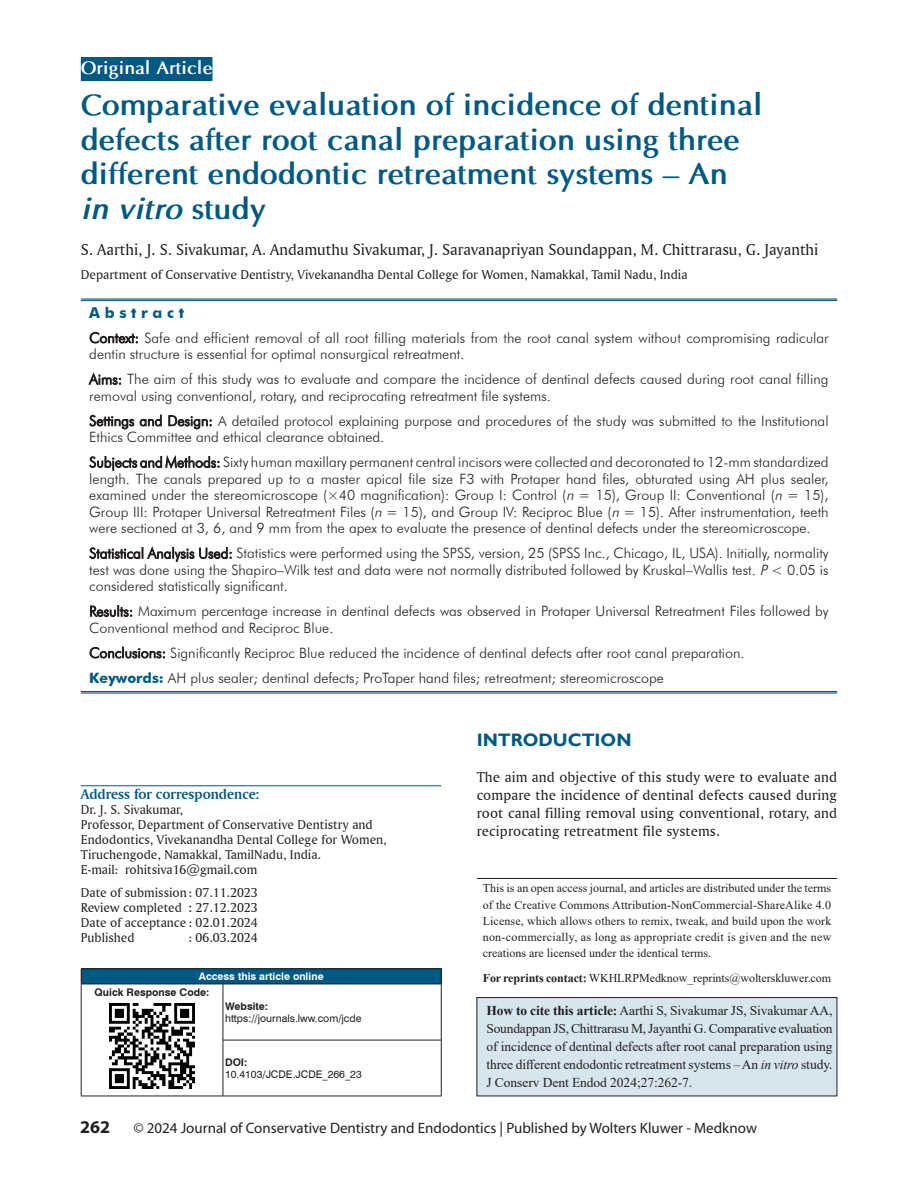
<style>
.page{position:relative;width:918px;height:1188px;background:#fff}
.page>*{position:absolute;margin:0;border:0;box-sizing:border-box;transform-origin:0 0}
.AT{font:700 30px/34.5px "Optima";color:#005983}
.AH{font:700 18px "Optima";color:#fff}
.t1{font:700 18px "Gill Sans";color:#005983}
.L_FOLIO{font:700 18px "Myriad Pro";color:#231f20}
.AU{font:16.5px "Amerigo BT Roman A";color:#231f20}
.TX{font:15px/18px "Amerigo BT Roman A";letter-spacing:.01em;color:#231f20;text-align:justify}
.t2{font:15px "Myriad";color:#231f20}
.ADD{font:15px "Amerigo BT Bold A";color:#005983}
.ABSH{font:700 15px "Futura BT";letter-spacing:.31em;color:#005983}
.ABS{font:300 14.25px/16.5px "Futura BT";color:#231f20}
.KWD{font:300 14.25px "Futura BT";color:#231f20}
.HTC{font:13.5px/18px "Times New Roman";letter-spacing:-.005em;color:#231f20;text-align:justify}
.ADD-2{font:13.5px/15px "Amerigo BT Roman A";color:#231f20}
.HIS{font:13.5px/15px "Amerigo BT Roman A";color:#231f20;text-align:justify}
.AFF{font:13.5px "Amerigo BT Roman A";color:#231f20}
.C{font:12px/16.2px "Times New Roman";color:#231f20;text-align:justify}
.WEB{font:10.5px/12.6px "Swiss 721 BT";color:#231f20}
.AAO{font:700 10.5px "Swiss 721 BT";color:#fff}
.QRC{font:700 10.5px "Swiss 721 BT";color:#231f20}
.s1{font-style:italic}
.s2{font-weight:700;color:#005983}
.s3{font-family:"Amerigo BT Bold A"}
.s4{font-weight:700}
</style>
<div class="page">
<hr style="left:81px;top:299px;width:756px;height:1px;background:#005983">
<hr style="left:81px;top:300px;width:756px;height:1px;background:#005983">
<hr style="left:81px;top:691px;width:756px;height:1px;background:#005983">
<hr style="left:81px;top:692px;width:756px;height:2px;background:#005983">
<svg style="left:90px;top:332px;width:48px;height:12px"></svg>
<svg style="left:89px;top:373px;width:32px;height:12px"></svg>
<svg style="left:89px;top:415px;width:45px;height:14px"></svg>
<svg style="left:140px;top:415px;width:22px;height:12px"></svg>
<svg style="left:168px;top:415px;width:44px;height:14px"></svg>
<svg style="left:89px;top:455px;width:131px;height:16px"></svg>
<svg style="left:89px;top:547px;width:143px;height:15px"></svg>
<svg style="left:90px;top:605px;width:42px;height:12px"></svg>
<svg style="left:90px;top:647px;width:75px;height:12px"></svg>
<hr style="left:81px;top:785px;width:360px;height:1px;background:#005983">
<div style="left:81px;top:969px;width:360px;height:15px;background:#005983"></div>
<hr style="left:441px;top:984px;width:1px;height:56px;background:#231f20">
<hr style="left:441px;top:1040px;width:1px;height:56px;background:#231f20">
<hr style="left:223px;top:984px;width:1px;height:56px;background:#231f20">
<hr style="left:223px;top:1040px;width:218px;height:1px;background:#231f20">
<hr style="left:223px;top:1040px;width:1px;height:56px;background:#231f20">
<hr style="left:81px;top:1096px;width:142px;height:1px;background:#231f20">
<hr style="left:223px;top:1096px;width:218px;height:1px;background:#231f20">
<hr style="left:81px;top:969px;width:142px;height:1px;background:#231f20">
<svg style="left:81px;top:969px;width:1px;height:15px"></svg>
<hr style="left:223px;top:969px;width:218px;height:1px;background:#231f20">
<svg style="left:441px;top:969px;width:1px;height:15px"></svg>
<hr style="left:81px;top:984px;width:142px;height:1px;background:#231f20">
<hr style="left:223px;top:984px;width:218px;height:1px;background:#231f20">
<hr style="left:81px;top:984px;width:1px;height:56px;background:#231f20">
<hr style="left:81px;top:1040px;width:1px;height:56px;background:#231f20">
<img style="left:110px;top:1003px;width:85px;height:85px">
<div style="left:81px;top:57px;width:131px;height:24px;background:#005983"></div>
<div style="left:477px;top:998px;width:360px;height:98px;background:#d7e5ef"></div>
<div style="left:477px;top:997px;width:360px;height:99px;border:1px solid #231f20"></div>
<hr style="left:477px;top:878px;width:360px;height:1px;background:#231f20">
<p class="AH" style="left:81px;top:57px;width:133px">Original Article</p>
<p class="AT" style="left:81px;top:87px;width:683px">Comparative evaluation of incidence of dentinal defects after root canal preparation using three different endodontic retreatment systems – An <span class="s1">in vitro</span> study</p>
<p class="AU" style="left:81px;top:240px;width:739px">S. Aarthi, J. S. Sivakumar, A. Andamuthu Sivakumar, J. Saravanapriyan Soundappan, M. Chittrarasu, G. Jayanthi</p>
<p class="AFF" style="left:81px;top:266px;width:608px">Department of Conservative Dentistry, Vivekanandha Dental College for Women, Namakkal, Tamil Nadu, India</p>
<p class="ABSH" style="left:89px;top:303px;width:96px">Abstract</p>
<p class="ABS" style="left:89px;top:329px;width:741px">Context: Safe and efficient removal of all root filling materials from the root canal system without compromising radicular dentin structure is essential for optimal nonsurgical retreatment.</p>
<p class="ABS" style="left:89px;top:371px;width:741px">Aims: The aim of this study was to evaluate and compare the incidence of dentinal defects caused during root canal filling removal using conventional, rotary, and reciprocating retreatment file systems.</p>
<p class="ABS" style="left:89px;top:412px;width:741px">Settings and Design: A detailed protocol explaining purpose and procedures of the study was submitted to the Institutional<br>Ethics Committee and ethical clearance obtained.</p>
<p class="ABS" style="left:89px;top:454px;width:741px;text-align:justify">Subjects and Methods: Sixty human maxillary permanent central incisors were collected and decoronated to 12‑mm standardized length. The canals prepared up to a master apical file size F3 with Protaper hand files, obturated using AH plus sealer, examined under the stereomicroscope (×40 magnification): Group I: Control (<span class="s1">n</span>= 15), Group II: Conventional (<span class="s1">n</span>= 15), Group III: Protaper Universal Retreatment Files (<span class="s1">n</span>= 15), and Group IV: Reciproc Blue (<span class="s1">n</span>= 15). After instrumentation, teeth were sectioned at 3, 6, and 9 mm from the apex to evaluate the presence of dentinal defects under the stereomicroscope.</p>
<p class="ABS" style="left:89px;top:545px;width:741px;text-align:justify">Statistical Analysis Used: Statistics were performed using the SPSS, version, 25 (SPSS Inc., Chicago, IL, USA). Initially, normality test was done using the Shapiro–Wilk test and data were not normally distributed followed by Kruskal–Wallis test. <span class="s1">P</span>&lt; 0.05 is considered statistically significant.</p>
<p class="ABS" style="left:89px;top:603px;width:741px">Results: Maximum percentage increase in dentinal defects was observed in Protaper Universal Retreatment Files followed by<br>Conventional method and Reciproc Blue.</p>
<p class="ABS" style="left:89px;top:644px;width:657px">Conclusions: Significantly Reciproc Blue reduced the incidence of dentinal defects after root canal preparation.</p>
<p class="KWD" style="left:89px;top:669px;width:576px"><span class="s2">Keywords:</span> AH plus sealer; dentinal defects; ProTaper hand files; retreatment; stereomicroscope</p>
<p class="ADD" style="left:81px;top:785px;width:180px">Address for correspondence:</p>
<p class="ADD-2" style="left:81px;top:802px;width:307px">Dr. J. S. Sivakumar,<br>Professor, Department of Conservative Dentistry and Endodontics, Vivekanandha Dental College for Women, Tiruchengode, Namakkal, TamilNadu, India.<br>E‑mail: rohitsiva16@gmail.com</p>
<p class="HIS" style="left:81px;top:885px;width:178px">Date of submission : 07.11.2023<br>Review completed <span class="s3">:</span> 27.12.2023<br>Date of acceptance : 02.01.2024<br>Published</p>
<p class="HIS" style="left:189px;top:930px;width:70px">: 06.03.2024</p>
<p class="AAO" style="left:199px;top:969px;width:126px">Access this article online</p>
<p class="QRC" style="left:95px;top:985px;width:116px">Quick Response Code:</p>
<p class="WEB" style="left:225px;top:999px;width:138px"><span class="s4">Website: </span>https://journals.lww.com/jcde</p>
<p class="WEB" style="left:225px;top:1055px;width:138px"><span class="s4">DOI:<br></span>10.4103/JCDE.JCDE_266_23</p>
<h1 class="t1" style="left:477px;top:729px;width:156px">INTRODUCTION</h1>
<p class="TX" style="left:477px;top:768px;width:362px">The aim and objective of this study were to evaluate and compare the incidence of dentinal defects caused during root canal filling removal using conventional, rotary, and reciprocating retreatment file systems.</p>
<p class="C" style="left:483px;top:880px;width:350px">This is an open access journal, and articles are distributed under the terms of the Creative Commons Attribution‑NonCommercial‑ShareAlike 4.0<br>License, which allows others to remix, tweak, and build upon the work non‑commercially, as long as appropriate credit is given and the new creations are licensed under the identical terms.</p>
<p class="C" style="left:483px;top:970px;width:350px"><span class="s4">For reprints contact:</span> WKHLRPMedknow_reprints@wolterskluwer.com</p>
<p class="HTC" style="left:486px;top:1001px;width:348px"><span class="s4">How to cite this article:</span> Aarthi S, Sivakumar JS, Sivakumar AA, Soundappan JS, Chittrarasu M, Jayanthi G. Comparative evaluation of incidence of dentinal defects after root canal preparation using three different endodontic retreatment systems –An <span class="s1">in vitro</span> study.<br>J Conserv Dent Endod 2024;27:262-7.</p>
<p class="L_FOLIO" style="left:80px;top:1115px;width:31px">262</p>
<p class="t2" style="left:133px;top:1120px;width:625px">© 2024 Journal of Conservative Dentistry and Endodontics | Published by Wolters Kluwer - Medknow</p>
</div>
